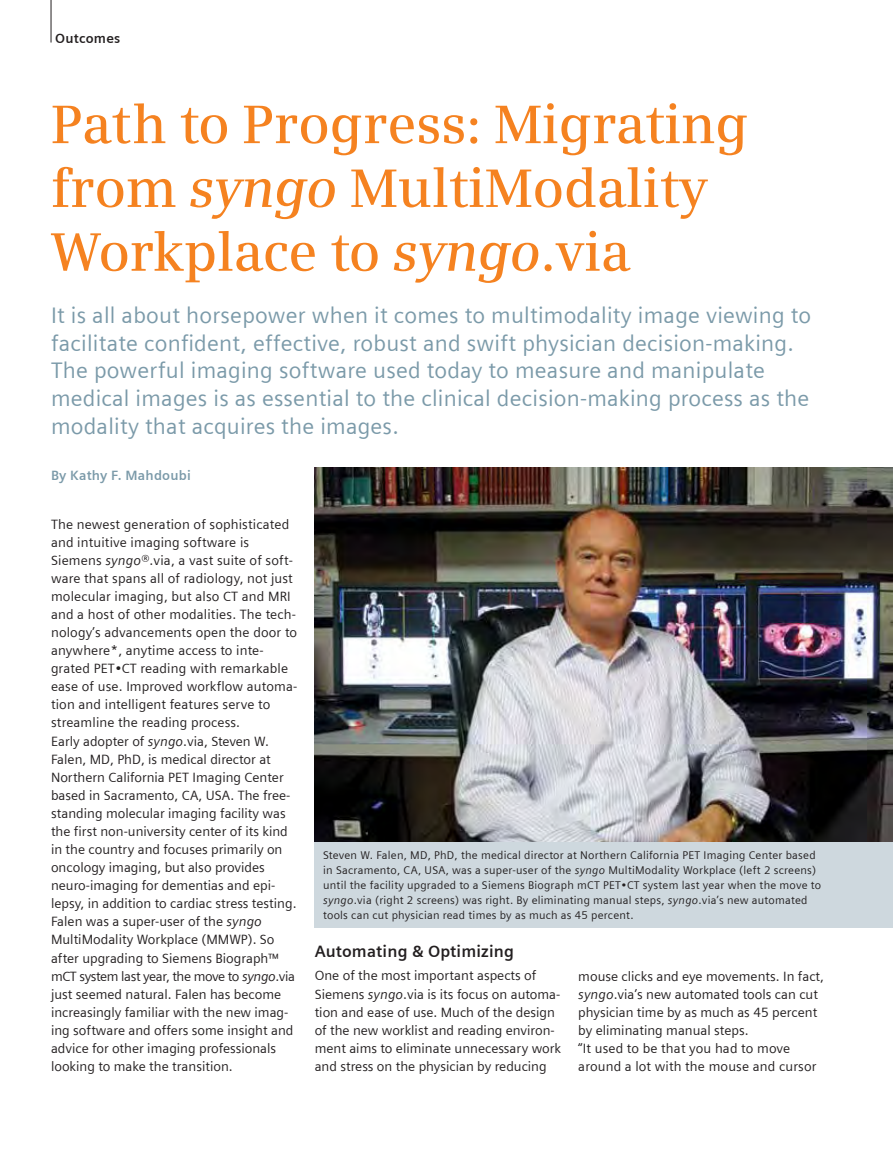
<style>
.page{position:relative;width:893px;height:1175px;background:#fff}
.page>*{position:absolute;margin:0;border:0;box-sizing:border-box;transform-origin:0 0}
.t1{font:600 54px/63.8px "Siemens Serif";letter-spacing:-.01em;color:#f58220}
.t2{font:22.5px/27.6px "Siemens Sans";letter-spacing:.01em;color:#7b9aa9}
.t3{font:700 16.5px "Siemens Sans";letter-spacing:.01em;color:#231f20}
.t4{font:13.5px/18.1px "Siemens Sans";color:#231f20}
.t5{font:700 13.5px "Siemens Sans";letter-spacing:.015em;color:#7b9aa9}
.t6{font:700 13.5px "Siemens Sans";letter-spacing:.015em;color:#231f20}
.t7{font:11.25px/15px "Siemens Sans";letter-spacing:.02em;color:#231f20}
.s1{font-style:italic}
</style>
<div class="page">
<hr style="left:51px;top:0;width:1px;height:43px;background:#231f20">
<img style="left:315px;top:468px;width:578px;height:374px">
<div style="left:315px;top:842px;width:578px;height:85px;background:#ced8de"></div>
<p class="t6" style="left:55px;top:30px;width:67px">Outcomes</p>
<h1 class="t1" style="left:51px;top:92px;width:699px">Path to Progress: Migrating from <span class="s1">syngo</span> MultiModality<br>Workplace to <span class="s1">syngo</span>.via</h1>
<p class="t2" style="left:51px;top:301px;width:762px">It is all about horsepower when it comes to multimodality image viewing to facilitate confident, effective, robust and swift physician decision-making.<br>The powerful imaging software used today to measure and manipulate medical images is as essential to the clinical decision-making process as the modality that acquires the images.</p>
<p class="t5" style="left:51px;top:467px;width:141px">By Kathy F. Mahdoubi</p>
<p class="t4" style="left:51px;top:515px;width:248px">The newest generation of sophisticated and intuitive imaging software is Siemens <span class="s1">syngo</span>®.via, a vast suite of soft&shy;ware that spans all of radiology, not just molecular imaging, but also CT and MRI and a host of other modalities. The tech&shy;nology’s advancements open the door to anywhere*, anytime access to inte&shy;grated PET•CT reading with remarkable ease of use. Improved workflow automa&shy;tion and intelligent features serve to streamline the reading process.<br>Early adopter of <span class="s1">syngo</span>.via, Steven W.<br>Falen, MD, PhD, is medical director at Northern California PET Imaging Center based in Sacramento, CA, USA. The free&shy;standing molecular imaging facility was the first non-university center of its kind in the country and focuses primarily on oncology imaging, but also provides neuro-imaging for dementias and epi&shy;lepsy, in addition to cardiac stress testing.<br>Falen was a super-user of the <span class="s1">syngo </span>MultiModality Workplace (MMWP). So after upgrading to Siemens Biograph™ mCT system last year, the move to <span class="s1">syngo</span>.via just seemed natural. Falen has become increasingly familiar with the new imag&shy;ing software and offers some insight and advice for other imaging professionals looking to make the transition.</p>
<p class="t7" style="left:323px;top:848px;width:499px">Steven W. Falen, MD, PhD, the medical director at Northern California PET Imaging Center based in Sacramento, CA, USA, was a super-user of the <span class="s1">syngo</span> MultiModality Workplace (left 2 screens) until the facility upgraded to a Siemens Biograph mCT PET•CT system last year when the move to <span class="s1">syngo</span>.via (right 2 screens) was right. By eliminating manual steps, <span class="s1">syngo</span>.via’s new automated tools can cut physician read times by as much as 45 percent.</p>
<p class="t3" style="left:315px;top:941px;width:201px">Automating &amp; Optimizing</p>
<p class="t4" style="left:315px;top:966px;width:248px">One of the most important aspects of Siemens <span class="s1">syngo</span>.via is its focus on automa&shy;tion and ease of use. Much of the design of the new worklist and reading environ&shy;ment aims to eliminate unnecessary work and stress on the physician by reducing</p>
<p class="t4" style="left:578px;top:966px;width:247px">mouse clicks and eye movements. In fact, <span class="s1">syngo</span>.via’s new automated tools can cut physician time by as much as 45 percent by eliminating manual steps.<br>“It used to be that you had to move around a lot with the mouse and cursor</p>
</div>
